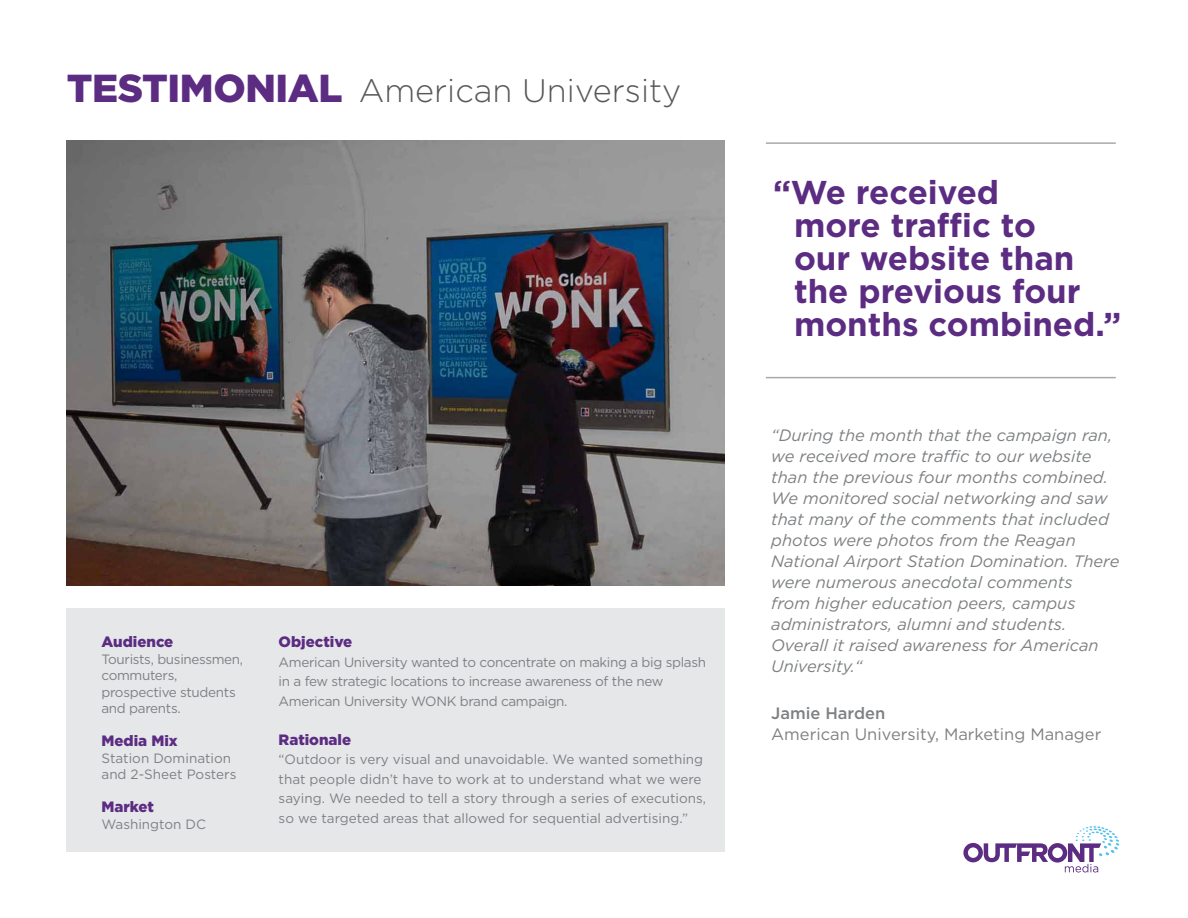
<style>
.page{position:relative;width:1188px;height:918px;background:#fff}
.page>*{position:absolute;margin:0;border:0;box-sizing:border-box;transform-origin:0 0}
.t1{font:700 33px/33px "Gotham";color:#5c2c82}
.t2{font:300 32.55px "Gotham";color:#57585a}
.t3{font:italic 16.5px/21px "Gotham";color:#7e8083}
.t4{font:16.5px "Gotham";color:#7e8083}
.t5{font:500 16.5px "Gotham";color:#7e8083}
.t6{font:900 15px "Gotham";color:#5c2c82}
.t7{font:13.5px/19.5px "Gotham";color:#7e8083}
.t8{font:13.5px/19.5px "Gotham";letter-spacing:-.02em;color:#7e8083}
.s1{font-weight:900;font-size:39px;color:#5c2c82}
</style>
<div class="page">
<div style="left:66px;top:608px;width:658px;height:244px;background:#e6e7e9"></div>
<hr style="left:766px;top:142px;width:350px;height:2px;background:#a8a9ad">
<hr style="left:766px;top:377px;width:350px;height:1px;background:#a8a9ad">
<svg style="left:963px;top:826px;width:157px;height:47px"></svg>
<img style="left:66px;top:141px;width:658px;height:444px">
<p class="t2" style="left:67px;top:69px;width:616px"><span class="s1">TESTIMONIAL</span> American University</p>
<p class="t6" style="left:102px;top:632px;width:73px">Audience</p>
<p class="t8" style="left:102px;top:651px;width:143px;line-height:16.5px">Tourists, businessmen, commuters, prospective students</p>
<p class="t8" style="left:102px;top:699px;width:81px">and parents.</p>
<p class="t6" style="left:102px;top:731px;width:78px">Media Mix</p>
<p class="t7" style="left:102px;top:750px;width:136px;line-height:16.5px">Station Domination and 2-Sheet Posters</p>
<p class="t6" style="left:102px;top:797px;width:54px">Market</p>
<p class="t7" style="left:102px;top:814px;width:106px">Washington DC</p>
<p class="t6" style="left:279px;top:632px;width:75px">Objective</p>
<p class="t8" style="left:279px;top:652px;width:429px">American University wanted to concentrate on making a big splash in a few strategic locations to increase awareness of the new<br>American University WONK brand campaign.</p>
<p class="t6" style="left:279px;top:729px;width:74px">Rationale</p>
<p class="t7" style="left:279px;top:750px;width:429px">“Outdoor is very visual and unavoidable. We wanted something that people didn’t have to work at to understand what we were saying. We needed to tell a story through a series of executions, so we targeted areas that allowed for sequential advertising.”</p>
<p class="t1" style="left:794px;top:175px;width:329px;text-indent:-21px">“We received<br>more traffic to<br>our website than the previous four months combined.”</p>
<p class="t3" style="left:771px;top:424px;width:350px">“During the month that the campaign ran, we received more traffic to our website than the previous four months combined.<br>We monitored social networking and saw that many of the comments that included photos were photos from the Reagan National Airport Station Domination. There were numerous anecdotal comments<br>from higher education peers, campus administrators, alumni and students.<br>Overall it raised awareness for American University.“</p>
<p class="t5" style="left:771px;top:703px;width:116px">Jamie Harden</p>
<p class="t4" style="left:771px;top:724px;width:332px">American University, Marketing Manager</p>
</div>
